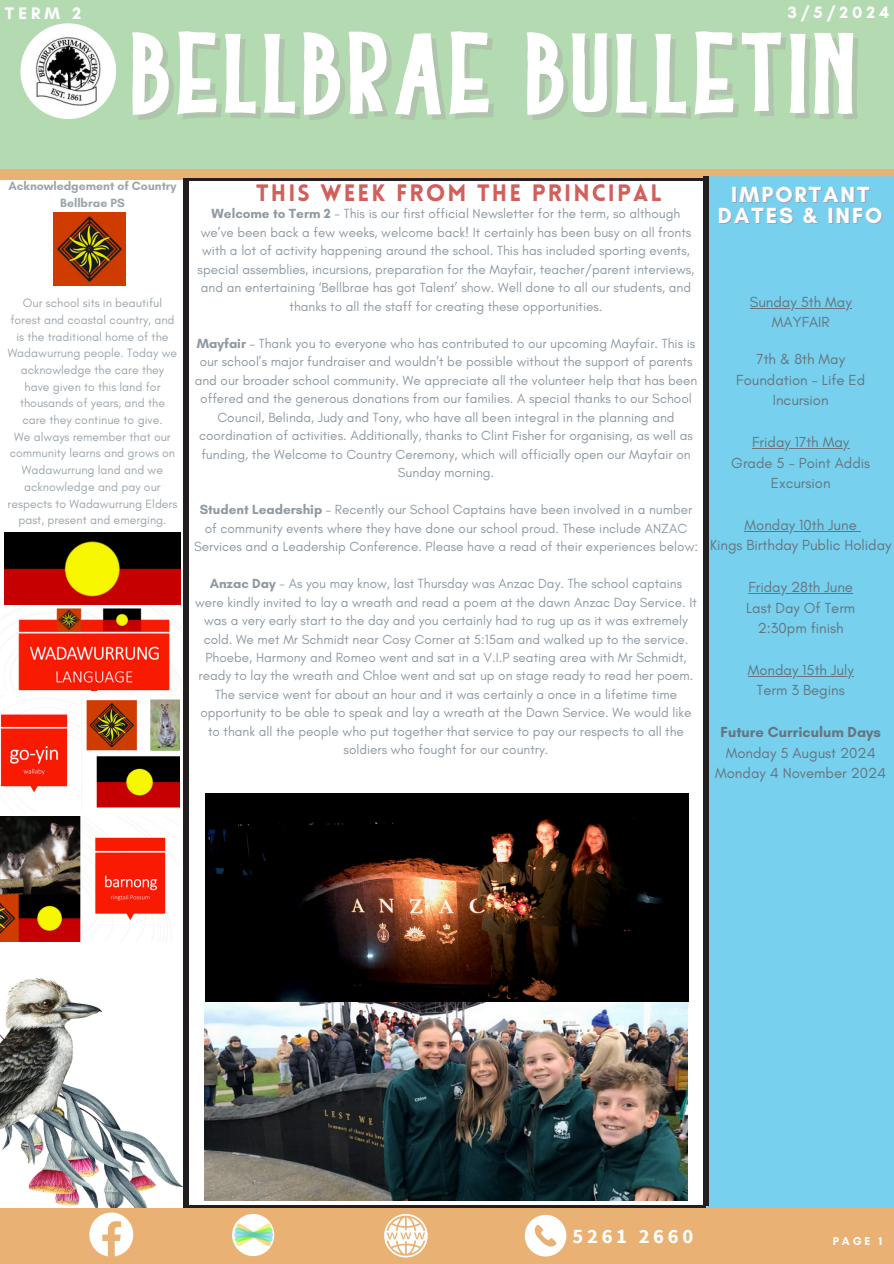
<style>
.page{position:relative;width:894px;height:1264px;background:#fff}
.page>*{position:absolute;margin:0;border:0;box-sizing:border-box;transform-origin:0 0}
.t1{font:116.85px "Hooked Typeface";letter-spacing:.06em;color:#fff}
.t2{font:900 23.25px "Lovelo";letter-spacing:.09em;color:#d15f5a}
.t3{font:700 22.35px "Glacial Indifference";letter-spacing:.09em;color:#fff}
.t4{font:700 20.55px "Source Sans Pro";letter-spacing:.18em;color:#fff}
.t5{font:700 16.95px "Glacial Indifference";color:#fff}
.t6{font:700 16.8px "Glacial Indifference";color:#fff}
.t7{font:14.85px/20.7px "Glacial Indifference";color:#66757f;text-align:center}
.t8{font:13.5px/18.5px "Glacial Indifference";color:#8e99a2;text-align:center}
.t9{font:12.3px/16.6px "Glacial Indifference";color:#66757f;text-align:center}
.t10{font:700 12.3px/16.6px "Glacial Indifference";color:#66757f;text-align:center}
.t11{font:700 11.55px "Glacial Indifference";color:#fff}
.s1{font-weight:700}
</style>
<div class="page">
<div style="left:698px;top:153px;width:195px;height:27px;background:#eab175"></div>
<div style="left:460px;top:153px;width:258px;height:27px;background:#eab175"></div>
<div style="left:224px;top:153px;width:257px;height:27px;background:#eab175"></div>
<div style="left:0;top:153px;width:236px;height:27px;background:#eab175"></div>
<div style="left:0;top:0;width:893px;height:169px;background:#b4dab1"></div>
<div style="left:706px;top:823px;width:187px;height:384px;background:#77d0ed"></div>
<img style="left:0;top:978px;width:183px;height:229px">
<div style="left:0;top:1207px;width:893px;height:56px;background:#eab175"></div>
<div style="left:708px;top:176px;width:185px;height:647px;background:#77d0ed"></div>
<svg style="left:89px;top:1212px;width:44px;height:44px"></svg>
<svg style="left:384px;top:1214px;width:43px;height:43px"></svg>
<img style="left:232px;top:1213px;width:42px;height:42px;border-radius:50%">
<svg style="left:524px;top:1214px;width:42px;height:42px"></svg>
<svg style="left:20px;top:23px;width:96px;height:96px"></svg>
<img style="left:36px;top:37px;width:64px;height:69px">
<img style="left:53px;top:213px;width:72px;height:72px">
<img style="left:5px;top:532px;width:175px;height:72px">
<hr style="left:183px;top:178px;width:520px;height:2px;background:#231f20">
<hr style="left:183px;top:1205px;width:522px;height:2px;background:#231f20">
<div style="left:183px;top:180px;width:5px;height:1026px;background:#231f20"></div>
<div style="left:703px;top:176px;width:5px;height:1030px;background:#231f20"></div>
<img style="left:0;top:607px;width:182px;height:84px">
<img style="left:0;top:694px;width:180px;height:114px">
<img style="left:0;top:816px;width:175px;height:125px">
<img style="left:204px;top:1001px;width:483px;height:199px">
<img style="left:205px;top:793px;width:483px;height:208px">
<hr style="left:749px;top:308px;width:102px;height:1px;background:#66757f">
<hr style="left:752px;top:448px;width:97px;height:1px;background:#66757f">
<hr style="left:744px;top:530px;width:112px;height:1px;background:#66757f">
<hr style="left:748px;top:593px;width:104px;height:1px;background:#66757f">
<hr style="left:747px;top:675px;width:106px;height:1px;background:#66757f">
<p class="t5" style="left:5px;top:3px;width:78px">TERM 2</p>
<p class="t6" style="left:787px;top:2px;width:103px">3/5/2024</p>
<p class="t1" style="left:132px;top:24px;width:724px">BELLBRAE BULLETIN</p>
<p class="t10" style="left:8px;top:177px;width:170px">Acknowledgement of Country<br>Bellbrae PS</p>
<p class="t9" style="left:8px;top:294px;width:171px">Our school sits in beautiful forest and coastal country, and is the traditional home of the<br>Wadawurrung people. Today we acknowledge the care they have given to this land for thousands of years, and the care they continue to give.<br>We always remember that our community learns and grows on<br>Wadawurrung land and we acknowledge and pay our respects to Wadawurrung Elders past, present and emerging.</p>
<p class="t2" style="left:256px;top:184px;width:407px">THIS WEEK FROM THE PRINCIPAL</p>
<p class="t8" style="left:197px;top:204px;width:498px"><span class="s1">Welcome to Term 2</span> - This is our first official Newsletter for the term, so although we’ve been back a few weeks, welcome back! It certainly has been busy on all fronts with a lot of activity happening around the school. This has included sporting events, special assemblies, incursions, preparation for the Mayfair, teacher/parent interviews, and an entertaining ‘Bellbrae has got Talent’ show. Well done to all our students, and thanks to all the staff for creating these opportunities.</p>
<p class="t8" style="left:195px;top:333px;width:504px"><span class="s1">Mayfair</span> – Thank you to everyone who has contributed to our upcoming Mayfair. This is our school’s major fundraiser and wouldn’t be possible without the support of parents and our broader school community. We appreciate all the volunteer help that has been offered and the generous donations from our families. A special thanks to our School Council, Belinda, Judy and Tony, who have all been integral in the planning and coordination of activities. Additionally, thanks to Clint Fisher for organising, as well as funding, the Welcome to Country Ceremony, which will officially open our Mayfair on Sunday morning.</p>
<p class="t8" style="left:194px;top:500px;width:505px"><span class="s1">Student Leadership</span> – Recently our School Captains have been involved in a number of community events where they have done our school proud. These include ANZAC<br>Services and a Leadership Conference. Please have a read of their experiences below:</p>
<p class="t8" style="left:195px;top:574px;width:503px"><span class="s1">Anzac Day</span> - As you may know, last Thursday was Anzac Day. The school captains were kindly invited to lay a wreath and read a poem at the dawn Anzac Day Service. It was a very early start to the day and you certainly had to rug up as it was extremely cold. We met Mr Schmidt near Cosy Corner at 5:15am and walked up to the service.<br>Phoebe, Harmony and Romeo went and sat in a V.I.P seating area with Mr Schmidt, ready to lay the wreath and Chloe went and sat up on stage ready to read her poem.<br>The service went for about an hour and it was certainly a once in a lifetime time opportunity to be able to speak and lay a wreath at the Dawn Service. We would like to thank all the people who put together that service to pay our respects to all the soldiers who fought for our country.</p>
<h5 class="t3" style="left:730px;top:181px;width:140px">IMPORTANT</h5>
<h5 class="t3" style="left:717px;top:201px;width:166px">DATES &amp; INFO</h5>
<p class="t7" style="left:749px;top:291px;width:103px">Sunday 5th May<br>MAYFAIR</p>
<p class="t7" style="left:736px;top:348px;width:130px">7th &amp; 8th May<br>Foundation - Life Ed<br>Incursion</p>
<h5 class="t7" style="left:731px;top:431px;width:140px">Friday 17th May<br>Grade 5 - Point Addis<br>Excursion</h5>
<h5 class="t7" style="left:709px;top:514px;width:183px">Monday 10th June<br>Kings Birthday Public Holiday</h5>
<h5 class="t7" style="left:746px;top:576px;width:110px">Friday 28th June<br>Last Day Of Term<br>2:30pm finish</h5>
<h5 class="t7" style="left:747px;top:659px;width:107px">Monday 15th July<br>Term 3 Begins</h5>
<h2 class="t7" style="left:715px;top:721px;width:172px"><span class="s1">Future Curriculum Days<br></span>Monday 5 August 2024<br>Monday 4 November 2024</h2>
<h4 class="t4" style="left:572px;top:1222px;width:122px">5261 2660</h4>
<h2 class="t11" style="left:832px;top:1234px;width:51px">PAGE 1</h2>
</div>
